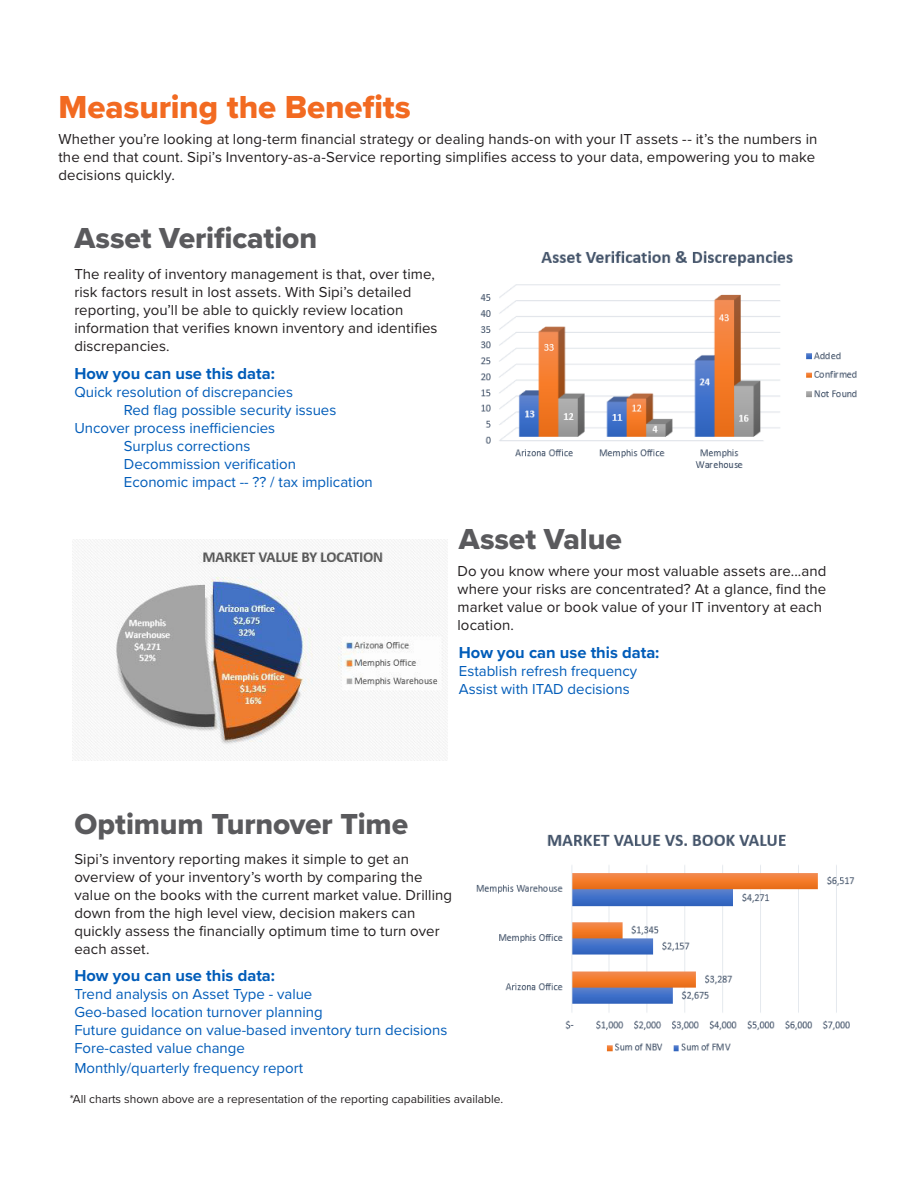
<style>
.page{position:relative;width:918px;height:1188px;background:#fff}
.page>*{position:absolute;margin:0;border:0;box-sizing:border-box;transform-origin:0 0}
.Headline{font:33px "Proxima Nova Extrabld";color:#f26a21}
.Headline-2{font:30px "Proxima Nova Extrabld";letter-spacing:-.005em;color:#5a5a5d}
.Sidebar{font:30px "Proxima Nova Extrabld";letter-spacing:-.005em;color:#5a5a5d}
.t1{font:700 16.5px "Proxima Nova";color:#005cb9}
.Sidebar-2{font:15px/18px "Proxima Nova";letter-spacing:.005em;color:#231f20}
.t2{font:15px "Proxima Nova";color:#005cb9}
.t3{font:12px "Proxima Nova";color:#231f20}
</style>
<div class="page">
<img style="left:476px;top:834px;width:379px;height:218px">
<img style="left:73px;top:539px;width:375px;height:221px">
<img style="left:480px;top:251px;width:377px;height:217px">
<p class="Headline" style="left:59px;top:83px;width:354px">Measuring the Benefits</p>
<p class="Sidebar-2" style="left:58px;top:129px;width:761px">Whether you’re looking at long-term financial strategy or dealing hands-on with your IT assets -- it’s the numbers in the end that count. Sipi’s Inventory-as-a-Service reporting simplifies access to your data, empowering you to make decisions quickly.</p>
<p class="Headline-2" style="left:74px;top:216px;width:244px">Asset Verification</p>
<p class="Sidebar-2" style="left:74px;top:264px;width:365px">The reality of inventory management is that, over time, risk factors result in lost assets. With Sipi’s detailed reporting, you’ll be able to quickly review location information that verifies known inventory and identifies discrepancies.</p>
<p class="t1" style="left:74px;top:361px;width:202px">How you can use this data:</p>
<p class="t2" style="left:74px;top:381px;width:220px">Quick resolution of discrepancies</p>
<p class="t2" style="left:124px;top:399px;width:214px">Red flag possible security issues</p>
<p class="t2" style="left:74px;top:417px;width:202px">Uncover process inefficiencies</p>
<p class="t2" style="left:124px;top:435px;width:128px">Surplus corrections</p>
<p class="t2" style="left:124px;top:453px;width:174px">Decommission verification</p>
<p class="t2" style="left:124px;top:471px;width:251px">Economic impact -- ?? / tax implication</p>
<p class="Sidebar" style="left:459px;top:517px;width:164px">Asset Value</p>
<p class="Sidebar-2" style="left:458px;top:561px;width:370px">Do you know where your most valuable assets are...and where your risks are concentrated? At a glance, find the market value or book value of your IT inventory at each location.</p>
<p class="t1" style="left:459px;top:641px;width:202px">How you can use this data:</p>
<p class="t2" style="left:459px;top:660px;width:180px">Establish refresh frequency</p>
<p class="t2" style="left:459px;top:678px;width:172px">Assist with ITAD decisions</p>
<p class="Headline-2" style="left:74px;top:801px;width:335px">Optimum Turnover Time</p>
<p class="Sidebar-2" style="left:74px;top:849px;width:379px">Sipi’s inventory reporting makes it simple to get an overview of your inventory’s worth by comparing the value on the books with the current market value. Drilling down from the high level view, decision makers can quickly assess the financially optimum time to turn over each asset.</p>
<p class="t1" style="left:74px;top:963px;width:202px">How you can use this data:</p>
<p class="t2" style="left:74px;top:983px;width:240px">Trend analysis on Asset Type - value</p>
<p class="t2" style="left:74px;top:1001px;width:250px">Geo-based location turnover planning</p>
<p class="t2" style="left:74px;top:1019px;width:374px">Future guidance on value-based inventory turn decisions</p>
<p class="t2" style="left:74px;top:1037px;width:172px">Fore-casted value change</p>
<p class="t2" style="left:74px;top:1056px;width:230px">Monthly/quarterly frequency report</p>
<p class="t3" style="left:70px;top:1090px;width:435px">*All charts shown above are a representation of the reporting capabilities available.</p>
</div>
